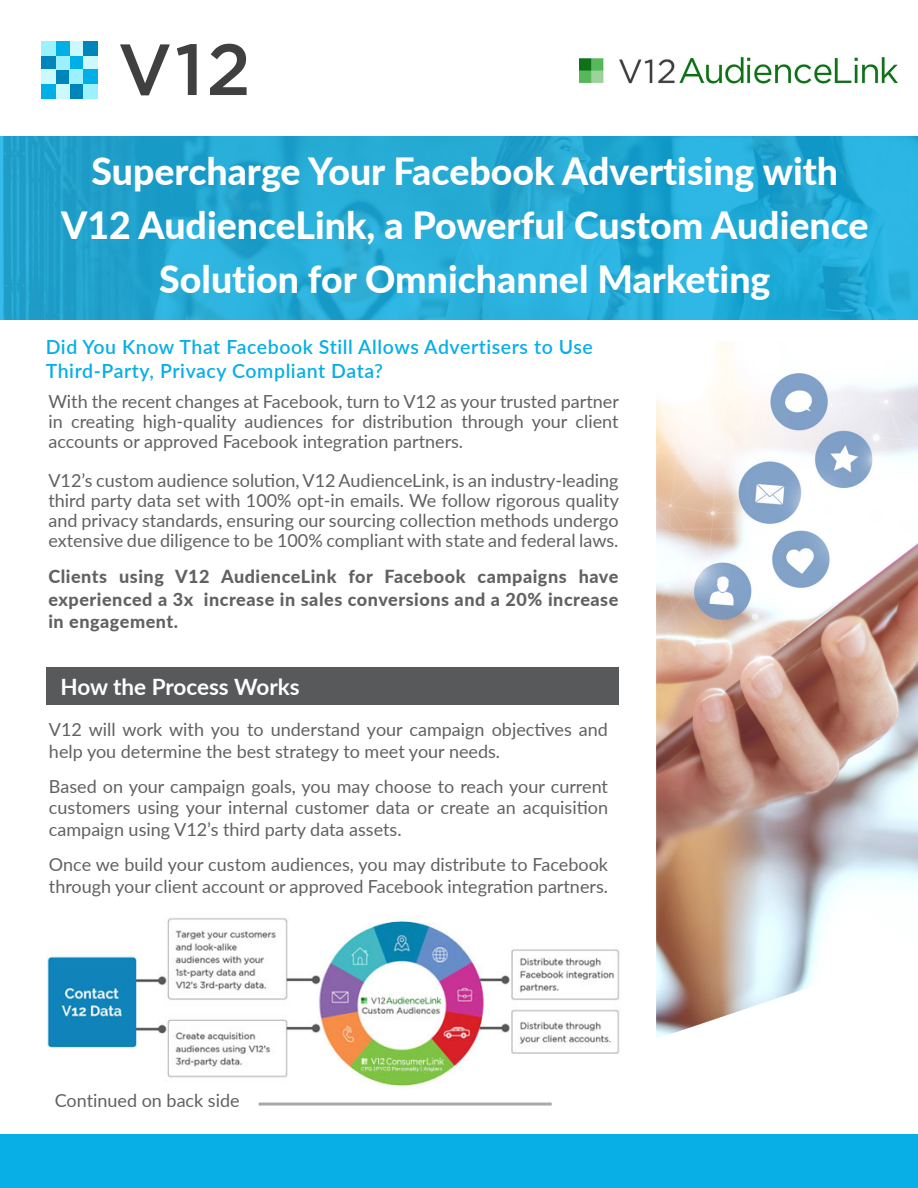
<style>
.page{position:relative;width:918px;height:1188px;background:#fff}
.page>*{position:absolute;margin:0;border:0;box-sizing:border-box;transform-origin:0 0}
.t1{font:800 37.5px/54px "Lato";color:#fff;text-align:center}
.t2{font:700 22.5px "Lato";color:#fff}
.t3{font:600 19.5px/23.4px "Lato";letter-spacing:.03em;color:#08afe6}
.t4{font:18px/19.8px "Lato";color:#606163;text-align:justify}
.t5{font:800 18px/22.5px "Lato";letter-spacing:.03em;color:#606163;text-align:justify}
</style>
<div class="page">
<img style="left:47px;top:916px;width:573px;height:172px">
<div style="left:46px;top:668px;width:573px;height:37px;background:#58595b"></div>
<svg style="left:601px;top:1030px;width:19px;height:58px"></svg>
<svg style="left:0;top:136px;width:918px;height:184px;background:#24a9d4"></svg>
<div style="left:69px;top:56px;width:14px;height:14px;background:#00afe5"></div>
<div style="left:69px;top:42px;width:14px;height:14px;background:#ccf8ff"></div>
<div style="left:69px;top:84px;width:14px;height:14px;background:#0085ba"></div>
<div style="left:55px;top:70px;width:14px;height:14px;background:#0085ba"></div>
<div style="left:69px;top:70px;width:14px;height:14px;background:#9cf1ff"></div>
<div style="left:55px;top:56px;width:14px;height:14px;background:#9cf1ff"></div>
<div style="left:55px;top:42px;width:14px;height:14px;background:#00afe5"></div>
<div style="left:55px;top:84px;width:14px;height:14px;background:#ccf8ff"></div>
<div style="left:41px;top:56px;width:14px;height:14px;background:#0085ba"></div>
<div style="left:41px;top:70px;width:14px;height:14px;background:#ccf8ff"></div>
<div style="left:41px;top:42px;width:14px;height:14px;background:#9cf1ff"></div>
<div style="left:41px;top:84px;width:14px;height:14px;background:#00afe5"></div>
<div style="left:83px;top:56px;width:14px;height:14px;background:#ccf8ff"></div>
<div style="left:83px;top:70px;width:14px;height:14px;background:#00afe5"></div>
<div style="left:83px;top:84px;width:14px;height:14px;background:#9cf1ff"></div>
<div style="left:83px;top:42px;width:14px;height:14px;background:#0085ba"></div>
<svg style="left:120px;top:44px;width:50px;height:51px"></svg>
<svg style="left:177px;top:44px;width:20px;height:51px"></svg>
<svg style="left:210px;top:44px;width:37px;height:51px"></svg>
<hr style="left:259px;top:1103px;width:293px;height:3px;background:#a7a9ac">
<div style="left:0;top:1134px;width:918px;height:54px;background:#08afe6"></div>
<img style="left:656px;top:341px;width:262px;height:697px">
<img style="left:580px;top:56px;width:317px;height:28px">
<h1 class="t1" style="left:61px;top:143px;width:809px">Supercharge Your Facebook Advertising with<br>V12 AudienceLink, a Powerful Custom Audience<br>Solution for Omnichannel Marketing</h1>
<p class="t3" style="left:46px;top:335px;width:549px">Did You Know That Facebook Still Allows Advertisers to Use<br>Third-Party, Privacy Compliant Data?</p>
<p class="t4" style="left:48px;top:391px;width:572px">With the recent changes at Facebook, turn to V12 as your trusted partner in creating high-quality audiences for distribution through your client accounts or approved Facebook integration partners.</p>
<p class="t4" style="left:48px;top:470px;width:572px">V12’s custom audience solution, V12 AudienceLink, is an industry-leading third party data set with 100% opt-in emails. We follow rigorous quality and privacy standards, ensuring our sourcing collection methods undergo extensive due diligence to be 100% compliant with state and federal laws.</p>
<p class="t5" style="left:48px;top:565px;width:572px">Clients using V12 AudienceLink for Facebook campaigns have experienced a 3x increase in sales conversions and a 20% increase in engagement.</p>
<p class="t2" style="left:60px;top:670px;width:241px">How the Process Works</p>
<p class="t4" style="left:49px;top:718px;width:561px;line-height:21.6px">V12 will work with you to understand your campaign objectives and help you determine the best strategy to meet your needs.</p>
<p class="t4" style="left:49px;top:775px;width:561px;line-height:21.6px">Based on your campaign goals, you may choose to reach your current customers using your internal customer data or create an acquisition campaign using V12’s third party data assets.</p>
<p class="t4" style="left:49px;top:853px;width:561px;line-height:21.6px">Once we build your custom audiences, you may distribute to Facebook through your client account or approved Facebook integration partners.</p>
<p class="t4" style="left:55px;top:1090px;width:186px">Continued on back side</p>
</div>
